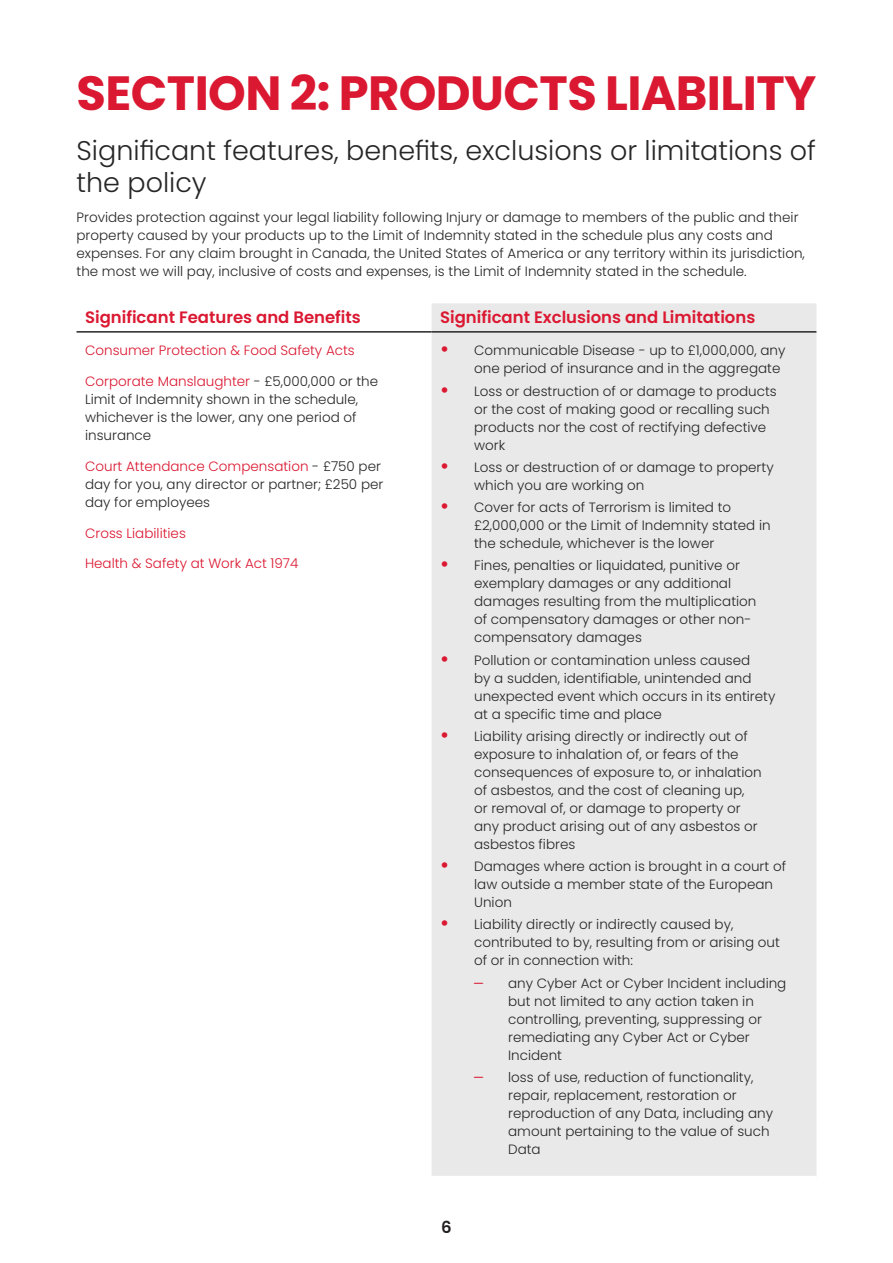
<style>
.page{position:relative;width:893px;height:1263px;background:#fff}
.page>*{position:absolute;margin:0;border:0;box-sizing:border-box;transform-origin:0 0}
.A4_Page_Title{font:700 48px "Poppins";letter-spacing:-.01em;color:#db1831}
.A4_Page_Subtitle{font:300 27px/32.4px "Poppins";color:#262626}
.Subtitle_L1_Red{font:600 16.5px "Poppins";color:#db1831}
.t1{font:600 16.5px "Poppins";color:#231f20}
.Body{font:300 13.5px/18px "Poppins";color:#262626}
.Body-2{font:300 13.5px "Poppins";color:#db1831}
.s1{color:#db1831}
.s2{font-weight:700;font-size:18px;color:#db1831}
.s3{font-family:"FS Albert";font-size:18px;color:#db1831}
</style>
<div class="page">
<div style="left:432px;top:303px;width:384px;height:873px;background:#e9e9e9"></div>
<hr style="left:77px;top:331px;width:355px;height:2px;background:#262626">
<hr style="left:432px;top:331px;width:384px;height:2px;background:#262626">
<p class="A4_Page_Title" style="left:77px;top:66px;width:741px">SECTION 2: PRODUCTS LIABILITY</p>
<p class="A4_Page_Subtitle" style="left:77px;top:134px;width:741px">Significant features, benefits, exclusions or limitations of the policy</p>
<p class="Body" style="left:77px;top:208px;width:730px">Provides protection against your legal liability following Injury or damage to members of the public and their property caused by your products up to the Limit of Indemnity stated in the schedule plus any costs and expenses. For any claim brought in Canada, the United States of America or any territory within its jurisdiction, the most we will pay, inclusive of costs and expenses, is the Limit of Indemnity stated in the schedule.</p>
<p class="Subtitle_L1_Red" style="left:85px;top:308px;width:277px">Significant Features and Benefits</p>
<p class="Subtitle_L1_Red" style="left:440px;top:308px;width:317px">Significant Exclusions and Limitations</p>
<p class="Body-2" style="left:85px;top:343px;width:271px">Consumer Protection &amp; Food Safety Acts</p>
<p class="Body" style="left:85px;top:372px;width:295px"><span class="s1">Corporate Manslaughter</span> - £5,000,000 or the Limit of Indemnity shown in the schedule, whichever is the lower, any one period of insurance</p>
<p class="Body" style="left:85px;top:457px;width:300px"><span class="s1">Court Attendance Compensation</span> - £750 per day for you, any director or partner; £250 per day for employees</p>
<p class="Body-2" style="left:85px;top:525px;width:102px">Cross Liabilities</p>
<p class="Body-2" style="left:85px;top:556px;width:215px">Health &amp; Safety at Work Act 1974</p>
<p class="Body" style="left:474px;top:342px;width:313px;text-indent:-34px"><span class="s2">•</span> Communicable Disease - up to £1,000,000, any one period of insurance and in the aggregate</p>
<p class="Body" style="left:474px;top:382px;width:304px;text-indent:-34px"><span class="s2">•</span> Loss or destruction of or damage to products or the cost of making good or recalling such products nor the cost of rectifying defective work</p>
<p class="Body" style="left:474px;top:458px;width:301px;text-indent:-34px"><span class="s2">•</span> Loss or destruction of or damage to property which you are working on</p>
<p class="Body" style="left:474px;top:498px;width:298px;text-indent:-34px"><span class="s2">•</span> Cover for acts of Terrorism is limited to £2,000,000 or the Limit of Indemnity stated in the schedule, whichever is the lower</p>
<p class="Body" style="left:474px;top:557px;width:284px;text-indent:-34px"><span class="s2">•</span> Fines, penalties or liquidated, punitive or exemplary damages or any additional damages resulting from the multiplication of compensatory damages or other non&shy;compensatory damages</p>
<p class="Body" style="left:474px;top:651px;width:303px;text-indent:-34px"><span class="s2">•</span> Pollution or contamination unless caused<br>by a sudden, identifiable, unintended and unexpected event which occurs in its entirety at a specific time and place</p>
<p class="Body" style="left:474px;top:727px;width:289px;text-indent:-34px"><span class="s2">•</span> Liability arising directly or indirectly out of exposure to inhalation of, or fears of the consequences of exposure to, or inhalation of asbestos, and the cost of cleaning up,<br>or removal of, or damage to property or any product arising out of any asbestos or asbestos fibres</p>
<p class="Body" style="left:474px;top:857px;width:313px;text-indent:-34px"><span class="s2">•</span> Damages where action is brought in a court of law outside a member state of the European<br>Union</p>
<p class="Body" style="left:474px;top:916px;width:307px;text-indent:-34px"><span class="s2">•</span> Liability directly or indirectly caused by, contributed to by, resulting from or arising out of or in connection with:</p>
<p class="Body" style="left:508px;top:974px;width:280px;text-indent:-34px"><span class="s3">–</span> any Cyber Act or Cyber Incident including but not limited to any action taken in controlling, preventing, suppressing or remediating any Cyber Act or Cyber Incident</p>
<p class="Body" style="left:508px;top:1068px;width:266px;text-indent:-34px"><span class="s3">–</span> loss of use, reduction of functionality, repair, replacement, restoration or reproduction of any Data, including any amount pertaining to the value of such<br>Data</p>
<p class="t1" style="left:441px;top:1218px;width:12px">6</p>
</div>
